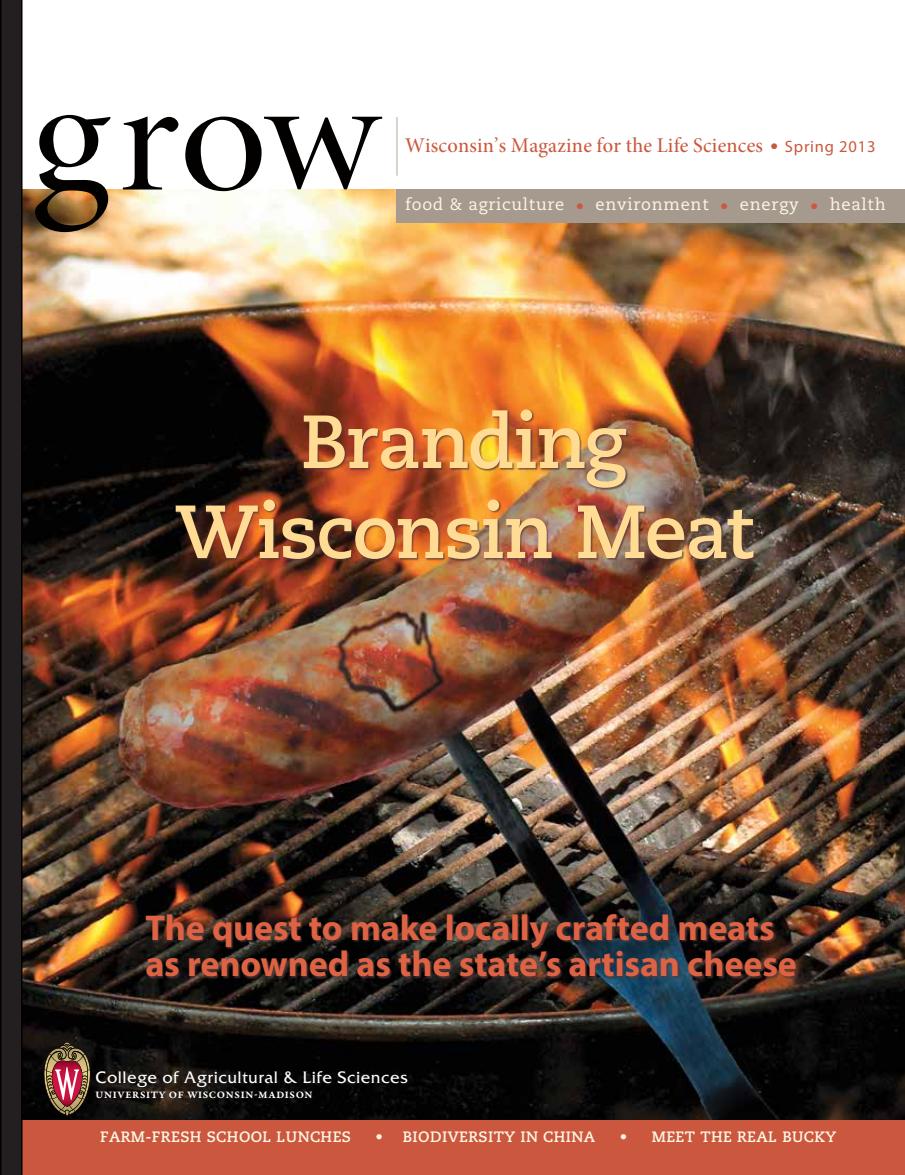
<style>
.page{position:relative;width:905px;height:1175px;background:#fff}
.page>*{position:absolute;margin:0;border:0;box-sizing:border-box;transform-origin:0 0}
.t1{font:165px "Minion Pro Disp";color:#030000;scale:1.1 1}
.t2{font:700 75px/90px "Caecilia LT";letter-spacing:-.02em;color:#ffdb94;text-align:center}
.t3{font:700 36px/36px "Myriad Pro";letter-spacing:-.005em;color:#dd6344}
.t4{font:21px "Minion Pro Medium Subh";letter-spacing:.01em;color:#cb583e}
.t5{font:16.5px "Caecilia LT";letter-spacing:.045em;color:#fff7e5}
.t6{font:16.5px "Friz Qua";letter-spacing:.025em;color:#fff}
.t7{font:15px "Caecilia Bold SC";letter-spacing:.025em;color:#fff7e5}
.t8{font:10.5px "Garamond Premr Pro Smbd Capt";letter-spacing:.06em;color:#fff}
.s1{font-family:"Caecilia LT";font-size:16.5px}
.s2{font-family:"Myriad Pro";font-size:16.5px}
.s3{color:#cb583e}
.s4{font-family:"Friz Qua Regu SC"}
</style>
<div class="page">
<img style="left:22px;top:189px;width:882px;height:931px">
<div style="left:18px;top:1120px;width:886px;height:54px;background:#cb583e"></div>
<svg style="left:43px;top:1041px;width:48px;height:75px;background:#784c43"></svg>
<div style="left:96px;top:1071px;width:314px;height:30px;background:#231f20;opacity:.3"></div>
<div style="left:176px;top:409px;width:580px;height:153px;background:#553739;opacity:.75"></div>
<svg style="left:0;top:0;width:22px;height:1174px;background:#201c1d"></svg>
<div style="left:396px;top:189px;width:508px;height:33px;background:#a69a8f"></div>
<hr style="left:396px;top:117px;width:2px;height:59px;background:#cdc5be">
<div style="left:146px;top:914px;width:652px;height:66px;background:#553739;opacity:.75"></div>
<h1 class="t1" style="left:32px;top:35px;width:318px">grow</h1>
<p class="t4" style="left:405px;top:132px;width:472px">Wisconsin’s Magazine for the Life Sciences <span class="s1">•</span> <span class="s2">Spring 2013</span></p>
<p class="t5" style="left:405px;top:195px;width:482px">food &amp; agriculture <span class="s3">•</span> environment <span class="s3">•</span> energy <span class="s3">•</span> health</p>
<h2 class="t2" style="left:175px;top:398px;width:579px">Branding<br>Wisconsin Meat</h2>
<p class="t3" style="left:145px;top:909px;width:653px">The quest to make locally crafted meats as renowned as the state’s artisan cheese</p>
<p class="t6" style="left:96px;top:1067px;width:314px"><span class="s4">C</span>ollege of Agricultural &amp; Life Sciences</p>
<p class="t8" style="left:96px;top:1088px;width:218px">UNIVERSITY OF WISCONSIN-MADISON</p>
<p class="t7" style="left:100px;top:1127px;width:252px">FARM-FRESH SCHOOL LUNCHES</p>
<p class="t7" style="left:375px;top:1127px;width:221px">• BIODIVERSITY IN CHINA</p>
<p class="t7" style="left:619px;top:1127px;width:218px">• MEET THE REAL BUCKY</p>
</div>
